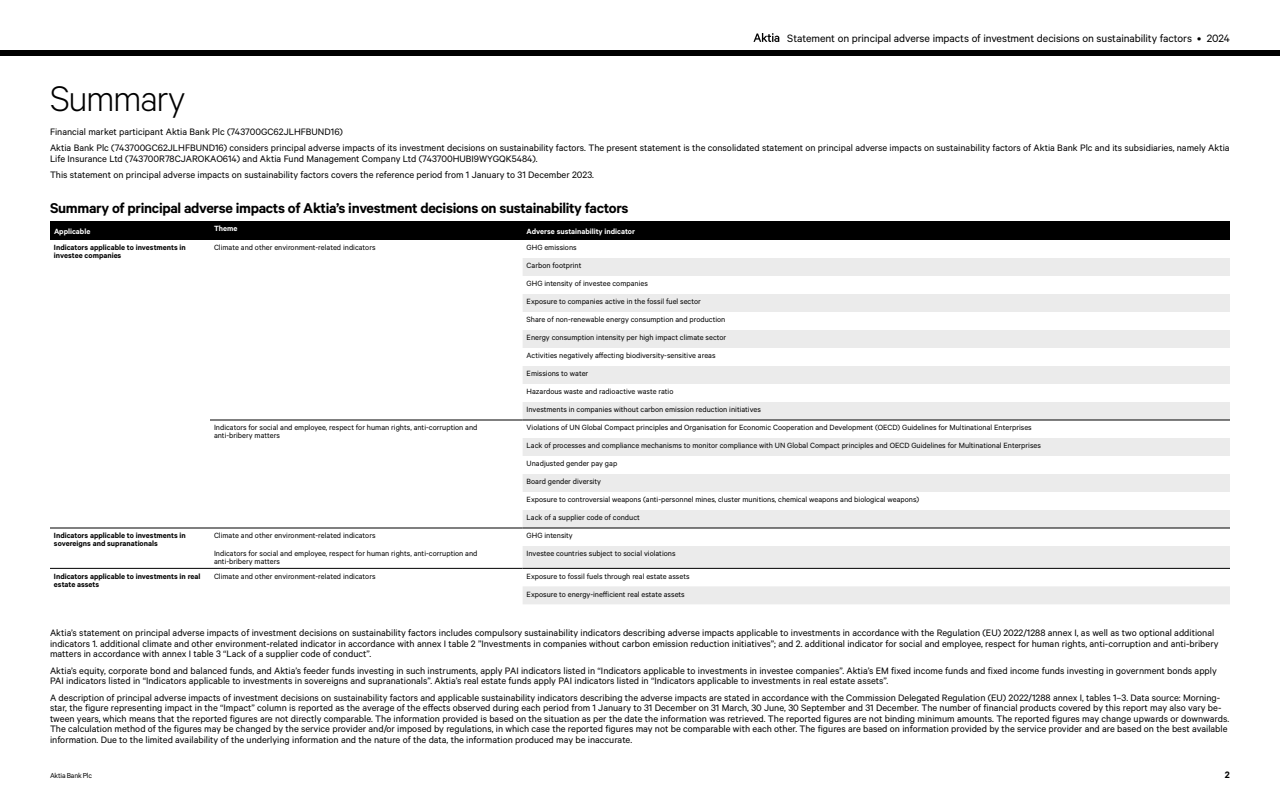
<style>
.page{position:relative;width:1280px;height:800px;background:#fff}
.page>*{position:absolute;margin:0;border:0;box-sizing:border-box;transform-origin:0 0}
.t1{font:300 40px "Calibre";letter-spacing:-.035em;color:#000}
.t2{font:600 16px "Calibre";letter-spacing:-.02em;color:#000}
.t3{font:12px "Calibre";letter-spacing:-.005em;color:#000}
.t4{font:10.5px/10.5px "Calibre";color:#000}
.t5{font:600 10.5px "Calibre";color:#000}
.t6{font:8.5px/18px "Calibre";color:#000}
.t7{font:600 8.5px/8px "Calibre";color:#000}
.t8{font:600 8.5px "Calibre";color:#fff}
.t9{font:8px "Calibre";letter-spacing:-.025em;color:#000}
</style>
<div class="page">
<svg style="left:753px;top:33px;width:26px;height:9px"></svg>
<div style="left:0;top:50px;width:1280px;height:6px;background:#000"></div>
<svg style="left:523px;top:258px;width:707px;height:346px;fill:#ebebeb"></svg>
<div style="left:50px;top:221px;width:1180px;height:19px;background:#000"></div>
<hr style="left:50px;top:528px;width:160px;height:1px;background:#000">
<hr style="left:210px;top:528px;width:313px;height:1px;background:#000">
<hr style="left:523px;top:528px;width:707px;height:1px;background:#000">
<hr style="left:210px;top:420px;width:313px;height:1px;background:#000">
<hr style="left:523px;top:420px;width:707px;height:1px;background:#000">
<hr style="left:50px;top:568px;width:160px;height:1px;background:#000">
<hr style="left:210px;top:568px;width:313px;height:1px;background:#000">
<hr style="left:523px;top:568px;width:707px;height:1px;background:#000">
<h1 class="t1" style="left:50px;top:75px;width:137px">Summary</h1>
<p class="t3" style="left:787px;top:31px;width:444px">Statement on principal adverse impacts of investment decisions on sustainability factors • 2024</p>
<p class="t4" style="left:50px;top:123px;width:1181px;line-height:16.5px">Financial market participant Aktia Bank Plc (743700GC62JLHFBUND16)<br>Aktia Bank Plc (743700GC62JLHFBUND16) considers principal adverse impacts of its investment decisions on sustainability factors. The present statement is the consolidated statement on principal adverse impacts on sustainability factors of Aktia Bank Plc and its subsidiaries, namely Aktia</p>
<p class="t4" style="left:50px;top:150px;width:545px;line-height:16.5px">Life Insurance Ltd (743700R78CJAROKAO614) and Aktia Fund Management Company Ltd (743700HUBI9WYGQK5484).<br>This statement on principal adverse impacts on sustainability factors covers the reference period from 1 January to 31 December 2023.</p>
<h2 class="t2" style="left:50px;top:198px;width:580px">Summary of principal adverse impacts of Aktia’s investment decisions on sustainability factors</h2>
<p class="t8" style="left:54px;top:226px;width:38px">Applicable</p>
<p class="t8" style="left:214px;top:224px;width:25px">Theme</p>
<p class="t8" style="left:527px;top:226px;width:110px">Adverse sustainability indicator</p>
<p class="t7" style="left:54px;top:243px;width:133px">Indicators applicable to investments in investee companies</p>
<p class="t6" style="left:214px;top:238px;width:163px">Climate and other environment-related indicators</p>
<p class="t6" style="left:527px;top:238px;width:236px">GHG emissions<br>Carbon footprint<br>GHG intensity of investee companies<br>Exposure to companies active in the fossil fuel sector<br>Share of non-renewable energy consumption and production<br>Energy consumption intensity per high impact climate sector<br>Activities negatively affecting biodiversity-sensitive areas<br>Emissions to water<br>Hazardous waste and radioactive waste ratio<br>Investments in companies without carbon emission reduction initiatives</p>
<p class="t6" style="left:214px;top:423px;width:265px;line-height:8px">Indicators for social and employee, respect for human rights, anti-corruption and anti-bribery matters</p>
<p class="t6" style="left:527px;top:418px;width:516px">Violations of UN Global Compact principles and Organisation for Economic Cooperation and Development (OECD) Guidelines for Multinational Enterprises Lack of processes and compliance mechanisms to monitor compliance with UN Global Compact principles and OECD Guidelines for Multinational Enterprises Unadjusted gender pay gap<br>Board gender diversity<br>Exposure to controversial weapons (anti-personnel mines, cluster munitions, chemical weapons and biological weapons)<br>Lack of a supplier code of conduct</p>
<p class="t7" style="left:54px;top:532px;width:133px">Indicators applicable to investments in sovereigns and supranationals</p>
<p class="t6" style="left:214px;top:526px;width:163px">Climate and other environment-related indicators</p>
<p class="t6" style="left:527px;top:526px;width:48px">GHG intensity</p>
<p class="t6" style="left:214px;top:549px;width:265px;line-height:8px">Indicators for social and employee, respect for human rights, anti-corruption and anti-bribery matters</p>
<p class="t6" style="left:527px;top:544px;width:150px">Investee countries subject to social violations</p>
<p class="t7" style="left:54px;top:572px;width:148px">Indicators applicable to investments in real estate assets</p>
<p class="t6" style="left:214px;top:567px;width:163px">Climate and other environment-related indicators</p>
<p class="t6" style="left:527px;top:567px;width:164px">Exposure to fossil fuels through real estate assets<br>Exposure to energy-inefficient real estate assets</p>
<p class="t4" style="left:50px;top:627px;width:1170px">Aktia’s statement on principal adverse impacts of investment decisions on sustainability factors includes compulsory sustainability indicators describing adverse impacts applicable to investments in accordance with the Regulation (EU) 2022/1288 annex I, as well as two optional additional indicators 1. additional climate and other environment-related indicator in accordance with annex I table 2 ”Investments in companies without carbon emission reduction initiatives”; and 2. additional indicator for social and employee, respect for human rights, anti-corruption and anti-bribery matters in accordance with annex I table 3 “Lack of a supplier code of conduct”.</p>
<p class="t4" style="left:50px;top:665px;width:1168px">Aktia’s equity, corporate bond and balanced funds, and Aktia’s feeder funds investing in such instruments, apply PAI indicators listed in “Indicators applicable to investments in investee companies”. Aktia’s EM fixed income funds and fixed income funds investing in government bonds apply<br>PAI indicators listed in “Indicators applicable to investments in sovereigns and supranationals”. Aktia’s real estate funds apply PAI indicators listed in “Indicators applicable to investments in real estate assets”.</p>
<p class="t4" style="left:50px;top:692px;width:1181px">A description of principal adverse impacts of investment decisions on sustainability factors and applicable sustainability indicators describing the adverse impacts are stated in accordance with the Commission Delegated Regulation (EU) 2022/1288 annex I, tables 1–3. Data source: Morning&shy;star, the figure representing impact in the “Impact” column is reported as the average of the effects observed during each period from 1 January to 31 December on 31 March, 30 June, 30 September and 31 December. The number of financial products covered by this report may also vary be&shy;tween years, which means that the reported figures are not directly comparable. The information provided is based on the situation as per the date the information was retrieved. The reported figures are not binding minimum amounts. The reported figures may change upwards or downwards.<br>The calculation method of the figures may be changed by the service provider and/or imposed by regulations, in which case the reported figures may not be comparable with each other. The figures are based on information provided by the service provider and are based on the best available information. Due to the limited availability of the underlying information and the nature of the data, the information produced may be inaccurate.</p>
<p class="t9" style="left:50px;top:771px;width:43px">Aktia Bank Plc</p>
<p class="t5" style="left:1225px;top:768px;width:7px">2</p>
</div>
